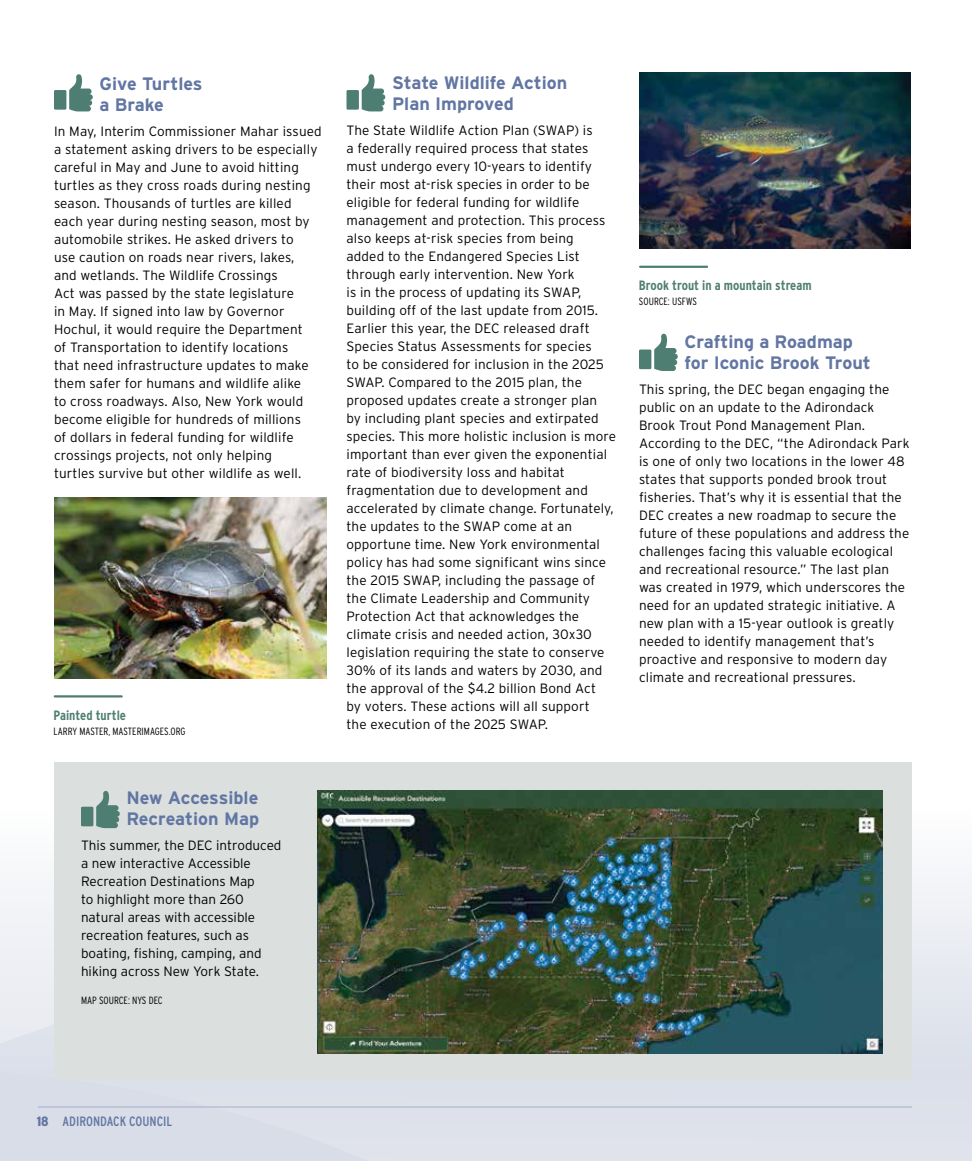
<style>
.page{position:relative;width:972px;height:1161px;background:#fff}
.page>*{position:absolute;margin:0;border:0;box-sizing:border-box;transform-origin:0 0}
.t1{font:700 18px/21px "Interstate";color:#6276a3}
.t2{font:300 13.5px/18px "Interstate";letter-spacing:.01em;color:#000}
.t3{font:700 13.5px "Interstate Condensed";color:#4e7e71}
.t4{font:13.5px "Interstate Condensed";color:#6276a3}
.t5{font:300 10.5px "Interstate Condensed";color:#000}
.s1{font-weight:900}
</style>
<div class="page">
<svg style="left:53px;top:634px;width:919px;height:527px"></svg>
<svg style="left:0;top:810px;width:972px;height:321px"></svg>
<div style="left:0;top:1070px;width:429px;height:91px;background:#d8dde8"></div>
<hr style="left:38px;top:1107px;width:874px;height:1px;background:#a7aec9">
<svg style="left:69px;top:74px;width:24px;height:37px"></svg>
<div style="left:54px;top:90px;width:12px;height:20px;background:#4e7e71"></div>
<svg style="left:362px;top:74px;width:23px;height:37px"></svg>
<div style="left:347px;top:90px;width:12px;height:20px;background:#4e7e71"></div>
<svg style="left:654px;top:333px;width:24px;height:38px"></svg>
<div style="left:639px;top:350px;width:12px;height:19px;background:#4e7e71"></div>
<div style="left:54px;top:763px;width:857px;height:317px;background:#dbe0de"></div>
<svg style="left:96px;top:791px;width:24px;height:37px"></svg>
<div style="left:81px;top:807px;width:12px;height:19px;background:#4e7e71"></div>
<img style="left:318px;top:790px;width:564px;height:264px">
<img style="left:54px;top:498px;width:272px;height:180px">
<hr style="left:55px;top:695px;width:67px;height:3px;background:#4e7e71">
<img style="left:639px;top:73px;width:272px;height:175px">
<hr style="left:640px;top:266px;width:67px;height:2px;background:#4e7e71">
<h1 class="t1" style="left:100px;top:74px;width:105px">Give Turtles a Brake</h1>
<p class="t2" style="left:54px;top:122px;width:269px">In May, Interim Commissioner Mahar issued a statement asking drivers to be especially careful in May and June to avoid hitting turtles as they cross roads during nesting season. Thousands of turtles are killed each year during nesting season, most by automobile strikes. He asked drivers to<br>use caution on roads near rivers, lakes,<br>and wetlands. The Wildlife Crossings<br>Act was passed by the state legislature<br>in May. If signed into law by Governor Hochul, it would require the Department<br>of Transportation to identify locations<br>that need infrastructure updates to make them safer for humans and wildlife alike<br>to cross roadways. Also, New York would become eligible for hundreds of millions<br>of dollars in federal funding for wildlife crossings projects, not only helping<br>turtles survive but other wildlife as well.</p>
<p class="t3" style="left:54px;top:708px;width:74px">Painted turtle</p>
<p class="t5" style="left:54px;top:725px;width:133px">LARRY MASTER, MASTERIMAGES.ORG</p>
<h1 class="t1" style="left:127px;top:787px;width:134px">New Accessible<br>Recreation Map</h1>
<p class="t2" style="left:81px;top:836px;width:202px">This summer, the DEC introduced a new interactive Accessible<br>Recreation Destinations Map<br>to highlight more than 260 natural areas with accessible recreation features, such as boating, fishing, camping, and hiking across New York State.</p>
<p class="t5" style="left:81px;top:995px;width:83px">MAP SOURCE: NYS DEC</p>
<h1 class="t1" style="left:392px;top:72px;width:177px">State Wildlife Action<br>Plan Improved</h1>
<p class="t2" style="left:346px;top:121px;width:271px">The State Wildlife Action Plan (SWAP) is<br>a federally required process that states must undergo every 10-years to identify their most at-risk species in order to be eligible for federal funding for wildlife management and protection. This process also keeps at-risk species from being<br>added to the Endangered Species List through early intervention. New York<br>is in the process of updating its SWAP, building off of the last update from 2015.<br>Earlier this year, the DEC released draft Species Status Assessments for species<br>to be considered for inclusion in the 2025<br>SWAP. Compared to the 2015 plan, the proposed updates create a stronger plan<br>by including plant species and extirpated species. This more holistic inclusion is more important than ever given the exponential rate of biodiversity loss and habitat fragmentation due to development and accelerated by climate change. Fortunately, the updates to the SWAP come at an opportune time. New York environmental policy has had some significant wins since the 2015 SWAP, including the passage of the Climate Leadership and Community Protection Act that acknowledges the climate crisis and needed action, 30x30 legislation requiring the state to conserve 30% of its lands and waters by 2030, and the approval of the $4.2 billion Bond Act<br>by voters. These actions will all support<br>the execution of the 2025 SWAP.</p>
<p class="t3" style="left:639px;top:278px;width:174px">Brook trout in a mountain stream</p>
<p class="t5" style="left:639px;top:296px;width:59px">SOURCE: USFWS</p>
<h1 class="t1" style="left:685px;top:332px;width:188px">Crafting a Roadmap for Iconic Brook Trout</h1>
<p class="t2" style="left:639px;top:380px;width:272px">This spring, the DEC began engaging the public on an update to the Adirondack Brook Trout Pond Management Plan.<br>According to the DEC, “the Adirondack Park is one of only two locations in the lower 48 states that supports ponded brook trout fisheries. That’s why it is essential that the DEC creates a new roadmap to secure the future of these populations and address the challenges facing this valuable ecological and recreational resource.” The last plan was created in 1979, which underscores the need for an updated strategic initiative. A new plan with a 15-year outlook is greatly needed to identify management that’s proactive and responsive to modern day climate and recreational pressures.</p>
<p class="t4" style="left:37px;top:1114px;width:137px"><span class="s1">18</span> ADIRONDACK COUNCIL</p>
</div>
